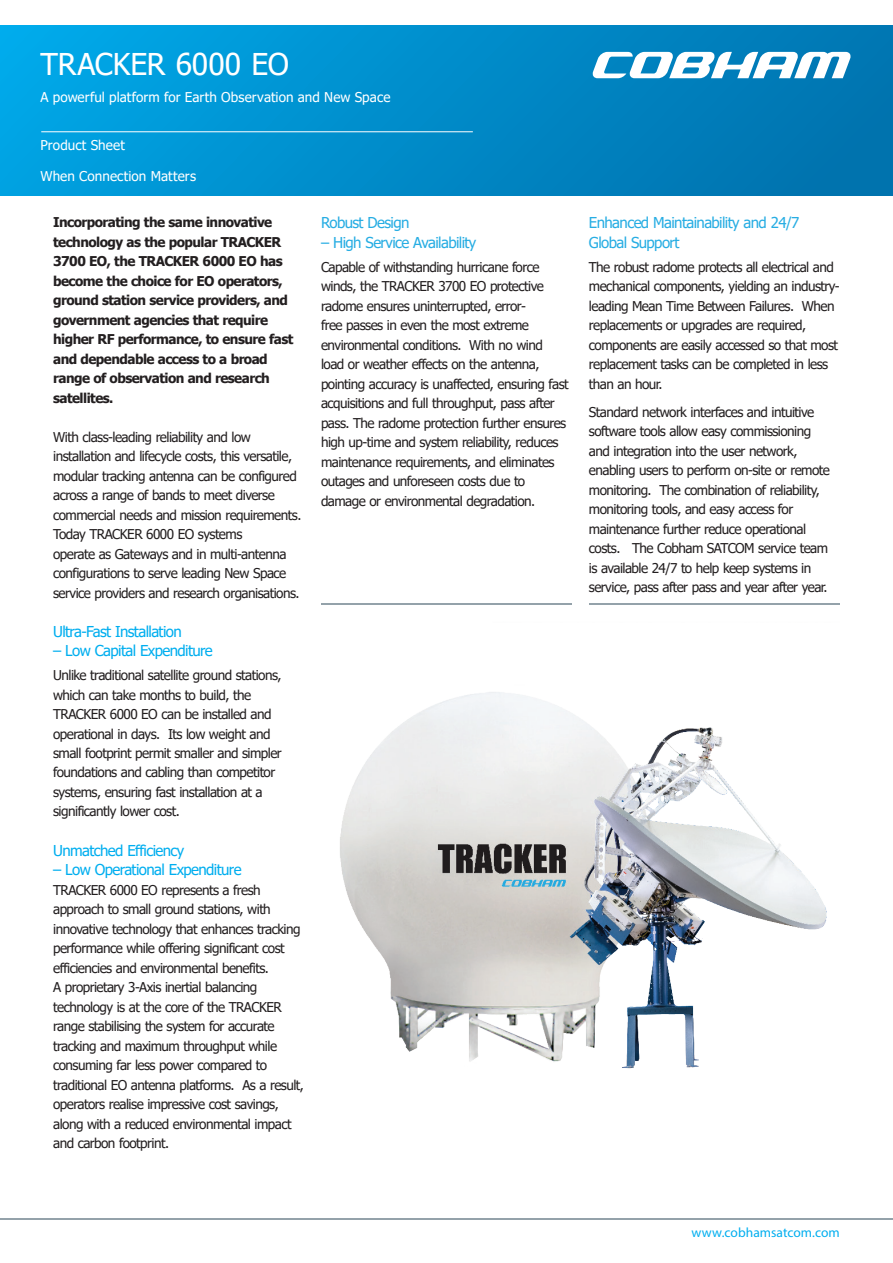
<style>
.page{position:relative;width:893px;height:1263px;background:#fff}
.page>*{position:absolute;margin:0;border:0;box-sizing:border-box;transform-origin:0 0}
.t1{font:30px "Tahoma";letter-spacing:-.005em;color:#fff}
.t2{font:15px "Tahoma";letter-spacing:-.04em;color:#00aeef}
.t3{font:15px/19.5px "Tahoma";letter-spacing:-.04em;color:#27ade3}
.t4{font:13.5px/19.5px "Tahoma";letter-spacing:-.04em;color:#231f20}
.t5{font:700 13.5px/19.5px "Tahoma";letter-spacing:-.04em;color:#231f20}
.t6{font:13.5px "Tahoma";letter-spacing:.005em;color:#fff}
.t7{font:13.5px "Myriad Pro";color:#00aeef}
</style>
<div class="page">
<hr style="left:0;top:1218px;width:893px;height:2px;background:#94a2aa">
<div style="left:0;top:26px;width:893px;height:170px;background:linear-gradient(to right,#01a6e6,#0071ad)"></div>
<svg style="left:592px;top:52px;width:259px;height:26px"></svg>
<hr style="left:41px;top:131px;width:432px;height:1px;background:#fff">
<hr style="left:321px;top:603px;width:251px;height:2px;background:#94a2aa">
<img style="left:340px;top:603px;width:500px;height:466px">
<h1 class="t1" style="left:40px;top:44px;width:250px">TRACKER 6000 EO</h1>
<p class="t6" style="left:40px;top:88px;width:351px">A powerful platform for Earth Observation and New Space</p>
<p class="t6" style="left:40px;top:136px;width:86px">Product Sheet</p>
<p class="t6" style="left:40px;top:167px;width:157px">When Connection Matters</p>
<p class="t5" style="left:53px;top:213px;width:242px">Incorporating the same innovative technology as the popular TRACKER<br>3700 EO, the TRACKER 6000 EO has become the choice for EO operators, ground station service providers, and government agencies that require higher RF performance, to ensure fast and dependable access to a broad range of observation and research satellites.</p>
<p class="t4" style="left:53px;top:428px;width:250px">With class-leading reliability and low installation and lifecycle costs, this versatile, modular tracking antenna can be configured across a range of bands to meet diverse commercial needs and mission requirements.<br>Today TRACKER 6000 EO systems<br>operate as Gateways and in multi-antenna configurations to serve leading New Space service providers and research organisations.</p>
<p class="t2" style="left:53px;top:621px;width:130px">Ultra-Fast Installation</p>
<p class="t2" style="left:53px;top:641px;width:161px">– Low Capital Expenditure</p>
<p class="t4" style="left:53px;top:666px;width:230px">Unlike traditional satellite ground stations, which can take months to build, the TRACKER 6000 EO can be installed and operational in days. Its low weight and small footprint permit smaller and simpler foundations and cabling than competitor systems, ensuring fast installation at a significantly lower cost.</p>
<p class="t2" style="left:53px;top:840px;width:133px">Unmatched Efficiency</p>
<p class="t2" style="left:53px;top:859px;width:190px">– Low Operational Expenditure</p>
<p class="t4" style="left:53px;top:881px;width:252px">TRACKER 6000 EO represents a fresh approach to small ground stations, with innovative technology that enhances tracking performance while offering significant cost efficiencies and environmental benefits.<br>A proprietary 3-Axis inertial balancing technology is at the core of the TRACKER range stabilising the system for accurate tracking and maximum throughput while consuming far less power compared to traditional EO antenna platforms. As a result, operators realise impressive cost savings, along with a reduced environmental impact and carbon footprint.</p>
<p class="t3" style="left:321px;top:214px;width:90px">Robust Design</p>
<p class="t3" style="left:321px;top:233px;width:157px">– High Service Availability</p>
<p class="t4" style="left:321px;top:258px;width:249px">Capable of withstanding hurricane force winds, the TRACKER 3700 EO protective radome ensures uninterrupted, error-<br>free passes in even the most extreme environmental conditions. With no wind load or weather effects on the antenna, pointing accuracy is unaffected, ensuring fast acquisitions and full throughput, pass after pass. The radome protection further ensures high up-time and system reliability, reduces maintenance requirements, and eliminates outages and unforeseen costs due to damage or environmental degradation.</p>
<p class="t3" style="left:589px;top:214px;width:212px">Enhanced Maintainability and 24/7<br>Global Support</p>
<p class="t4" style="left:589px;top:258px;width:252px">The robust radome protects all electrical and mechanical components, yielding an industry&shy;leading Mean Time Between Failures. When replacements or upgrades are required, components are easily accessed so that most replacement tasks can be completed in less than an hour.</p>
<p class="t4" style="left:589px;top:403px;width:242px">Standard network interfaces and intuitive software tools allow easy commissioning and integration into the user network, enabling users to perform on-site or remote monitoring. The combination of reliability, monitoring tools, and easy access for maintenance further reduce operational costs. The Cobham SATCOM service team is available 24/7 to help keep systems in service, pass after pass and year after year.</p>
<p class="t7" style="left:691px;top:1224px;width:150px">www.cobhamsatcom.com</p>
</div>
